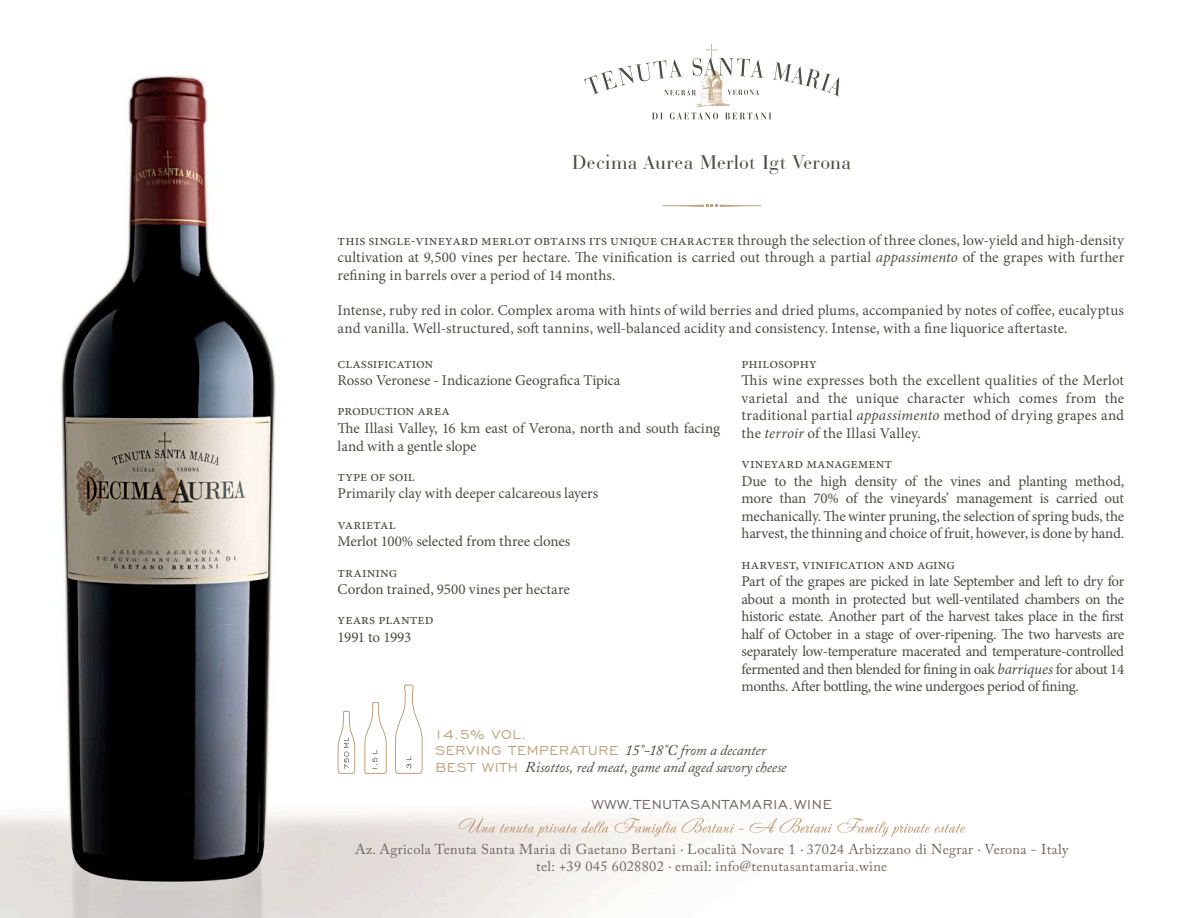
<style>
.page{position:relative;width:1188px;height:918px;background:#fff}
.page>*{position:absolute;margin:0;border:0;box-sizing:border-box;transform-origin:0 0}
.t1{font:21px "Bauer Bodoni BT";letter-spacing:.045em;color:#4c4c43}
.t2{font:16.5px "Engravers Gothic BT";letter-spacing:.05em;color:#6d6863}
.t3{font:16.5px "Engravers Gothic BT";color:#c0a17b}
.t4{font:15px/17.5px "Minion Pro";color:#4c4c43;text-align:justify}
.t5{font:italic 15px "Adobe Caslon Pro";letter-spacing:-.005em;color:#4c4c43}
.t6{font:15px/17.5px "Minion Pro";letter-spacing:-.02em;color:#4c4c43}
.t7{font:15px "Minion Pro";letter-spacing:-.025em;color:#4c4c43}
.t8{font:14.25px/17.1px "Adobe Caslon Pro";letter-spacing:.025em;color:#6d6863;text-align:center}
.s1{font-style:italic}
.s2{font-family:"Engravers Gothic BT";font-style:normal;font-size:16.5px;color:#c0a17b}
</style>
<div class="page">
<img style="left:0;top:75px;width:840px;height:843px">
<svg style="left:584px;top:44px;width:255px;height:76px"></svg>
<svg style="left:459px;top:818px;width:149px;height:19px"></svg>
<svg style="left:614px;top:818px;width:130px;height:19px"></svg>
<svg style="left:750px;top:818px;width:215px;height:19px"></svg>
<svg style="left:673px;top:205px;width:78px;height:2px"></svg>
<hr style="left:663px;top:205px;width:40px;height:1px;background:#c0a17b">
<hr style="left:721px;top:205px;width:40px;height:1px;background:#c0a17b">
<svg style="left:337px;top:710px;width:19px;height:64px"></svg>
<svg style="left:364px;top:702px;width:23px;height:72px"></svg>
<svg style="left:395px;top:684px;width:28px;height:90px"></svg>
<p class="t1" style="left:573px;top:149px;width:280px">Decima Aurea Merlot Igt Verona</p>
<p class="t4" style="left:338px;top:231px;width:788px">this single-vineyard merlot obtains its unique character through the selection of three clones, low-yield and high-density cultivation at 9,500 vines per hectare. The vinification is carried out through a partial <span class="s1">appassimento</span> of the grapes with further refining in barrels over a period of 14 months.</p>
<p class="t4" style="left:338px;top:301px;width:788px">Intense, ruby red in color. Complex aroma with hints of wild berries and dried plums, accompanied by notes of coffee, eucalyptus and vanilla. Well-structured, soft tannins, well-balanced acidity and consistency. Intense, with a fine liquorice aftertaste.</p>
<p class="t4" style="left:338px;top:354px;width:97px">classification</p>
<p class="t4" style="left:338px;top:372px;width:284px">Rosso Veronese - Indicazione Geografica Tipica</p>
<p class="t6" style="left:338px;top:402px;width:114px">production area</p>
<p class="t6" style="left:338px;top:420px;width:384px">The Illasi Valley, 16 km east of Verona, north and south facing land with a gentle slope</p>
<p class="t4" style="left:338px;top:467px;width:79px">type of soil</p>
<p class="t4" style="left:338px;top:485px;width:262px">Primarily clay with deeper calcareous layers</p>
<p class="t4" style="left:338px;top:515px;width:60px">varietal</p>
<p class="t4" style="left:338px;top:533px;width:234px">Merlot 100% selected from three clones</p>
<p class="t4" style="left:338px;top:563px;width:61px">training</p>
<p class="t4" style="left:338px;top:581px;width:234px">Cordon trained, 9500 vines per hectare</p>
<p class="t4" style="left:338px;top:611px;width:97px">years planted</p>
<p class="t7" style="left:338px;top:627px;width:75px">1991 to 1993</p>
<p class="t4" style="left:742px;top:354px;width:77px">philosophy</p>
<p class="t4" style="left:742px;top:372px;width:384px">This wine expresses both the excellent qualities of the Merlot varietal and the unique character which comes from the traditional partial <span class="s1">appassimento</span> method of drying grapes and the <span class="s1">terroir</span> of the Illasi Valley.</p>
<p class="t4" style="left:742px;top:455px;width:152px">vineyard management</p>
<p class="t4" style="left:742px;top:472px;width:384px">Due to the high density of the vines and planting method, more than 70% of the vineyards’ management is carried out mechanically. The winter pruning, the selection of spring buds, the harvest, the thinning and choice of fruit, however, is done by hand.</p>
<p class="t4" style="left:742px;top:555px;width:215px">harvest, vinification and aging</p>
<p class="t4" style="left:742px;top:573px;width:384px">Part of the grapes are picked in late September and left to dry for about a month in protected but well-ventilated chambers on the historic estate. Another part of the harvest takes place in the first half of October in a stage of over-ripening. The two harvests are separately low-temperature macerated and temperature-controlled fermented and then blended for fining in oak <span class="s1">barriques</span> for about 14 months. After bottling, the wine undergoes period of fining.</p>
<p class="t3" style="left:433px;top:725px;width:95px">14.5% VOL.</p>
<p class="t5" style="left:435px;top:741px;width:332px"><span class="s2">SERVING TEMPERATURE</span> 15°-18°C from a decanter</p>
<p class="t5" style="left:435px;top:758px;width:353px"><span class="s2">BEST WITH</span> Risottos, red meat, game and aged savory cheese</p>
<p class="t2" style="left:592px;top:795px;width:241px">WWW.TENUTASANTAMARIA.WINE</p>
<p class="t8" style="left:355px;top:841px;width:715px">Az. Agricola Tenuta Santa Maria di Gaetano Bertani . Località Novare 1 . 37024 Arbizzano di Negrar . Verona - Italy tel: +39 045 6028802 . email: info@tenutasantamaria.wine</p>
</div>
